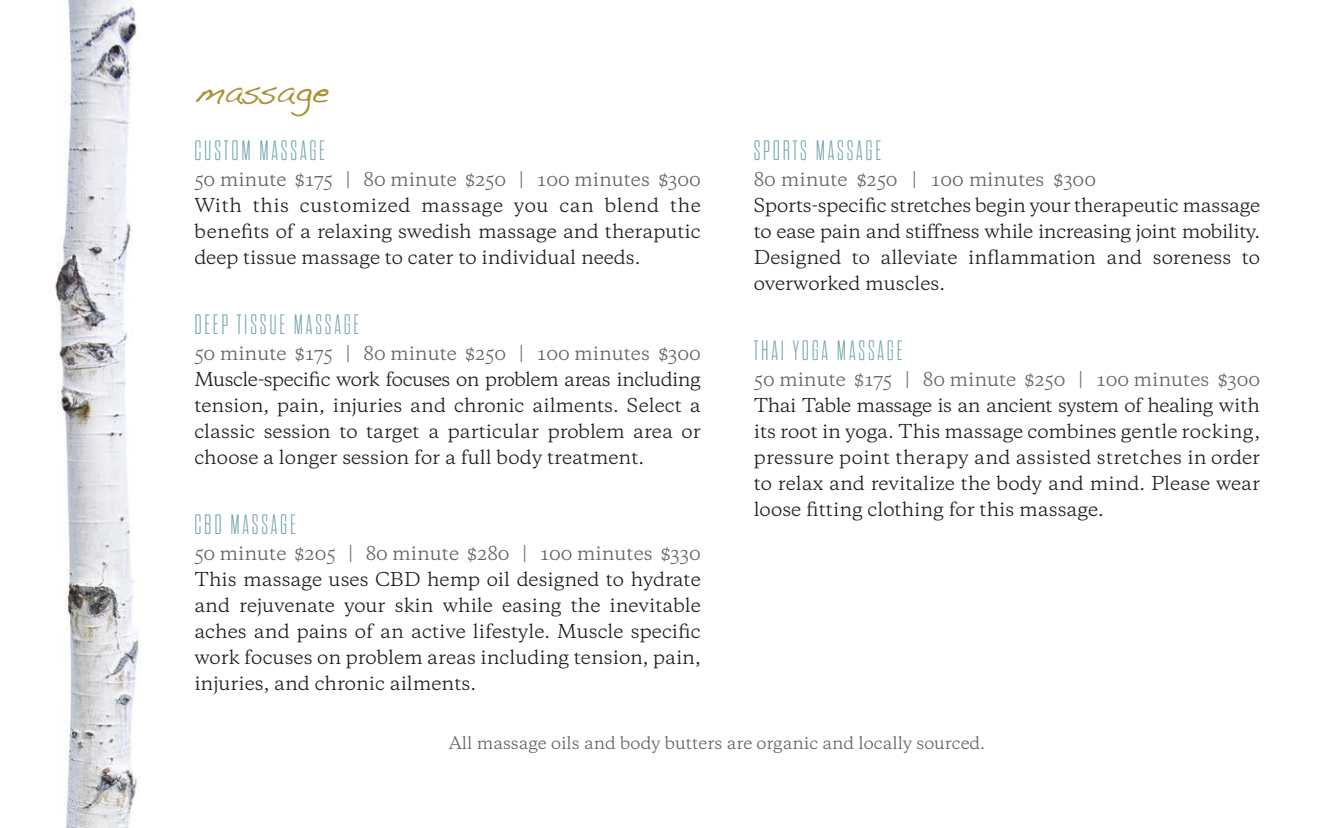
<style>
.page{position:relative;width:1332px;height:828px;background:#fff}
.page>*{position:absolute;margin:0;border:0;box-sizing:border-box;transform-origin:0 0}
.t1{font:300 expanded 28px "Dharma Gothic M";letter-spacing:.1em;color:#6fa4ab}
.t2{font:28px "Dakota";color:#ad9135}
.t3{font:18px/26px "Copernicus";color:#241f1f;text-align:justify}
.t4{font:18px "Copernicus";color:#656365}
.t5{font:16px "Copernicus";color:#656365}
</style>
<div class="page">
<img style="left:50px;top:0;width:91px;height:828px">
<h1 class="t2" style="left:194px;top:76px;width:136px">massage</h1>
<h1 class="t1" style="left:194px;top:137px;width:132px">CUSTOM MASSAGE</h1>
<p class="t4" style="left:194px;top:167px;width:508px">50 minute $175 | 80 minute $250 | 100 minutes $300</p>
<p class="t3" style="left:194px;top:192px;width:508px">With this customized massage you can blend the benefits of a relaxing swedish massage and theraputic deep tissue massage to cater to individual needs.</p>
<h1 class="t1" style="left:194px;top:311px;width:166px">DEEP TISSUE MASSAGE</h1>
<p class="t4" style="left:194px;top:341px;width:508px">50 minute $175 | 80 minute $250 | 100 minutes $300</p>
<p class="t3" style="left:194px;top:366px;width:508px">Muscle-specific work focuses on problem areas including tension, pain, injuries and chronic ailments. Select a classic session to target a particular problem area or choose a longer session for a full body treatment.</p>
<h1 class="t1" style="left:194px;top:511px;width:103px">CBD MASSAGE</h1>
<p class="t4" style="left:194px;top:541px;width:508px">50 minute $205 | 80 minute $280 | 100 minutes $330</p>
<p class="t3" style="left:194px;top:566px;width:508px">This massage uses CBD hemp oil designed to hydrate and rejuvenate your skin while easing the inevitable aches and pains of an active lifestyle. Muscle specific work focuses on problem areas including tension, pain, injuries, and chronic ailments.</p>
<h1 class="t1" style="left:754px;top:138px;width:129px">SPORTS MASSAGE</h1>
<p class="t4" style="left:754px;top:168px;width:344px">80 minute $250 | 100 minutes $300</p>
<p class="t3" style="left:754px;top:193px;width:508px">Sports-specific stretches begin your therapeutic massage to ease pain and stiffness while increasing joint mobility.<br>Designed to alleviate inflammation and soreness to overworked muscles.</p>
<h1 class="t1" style="left:754px;top:338px;width:150px">THAI YOGA MASSAGE</h1>
<p class="t4" style="left:754px;top:368px;width:508px">50 minute $175 | 80 minute $250 | 100 minutes $300</p>
<p class="t3" style="left:754px;top:393px;width:508px">Thai Table massage is an ancient system of healing with its root in yoga. This massage combines gentle rocking, pressure point therapy and assisted stretches in order to relax and revitalize the body and mind. Please wear loose fitting clothing for this massage.</p>
<p class="t5" style="left:449px;top:733px;width:538px">All massage oils and body butters are organic and locally sourced.</p>
</div>
